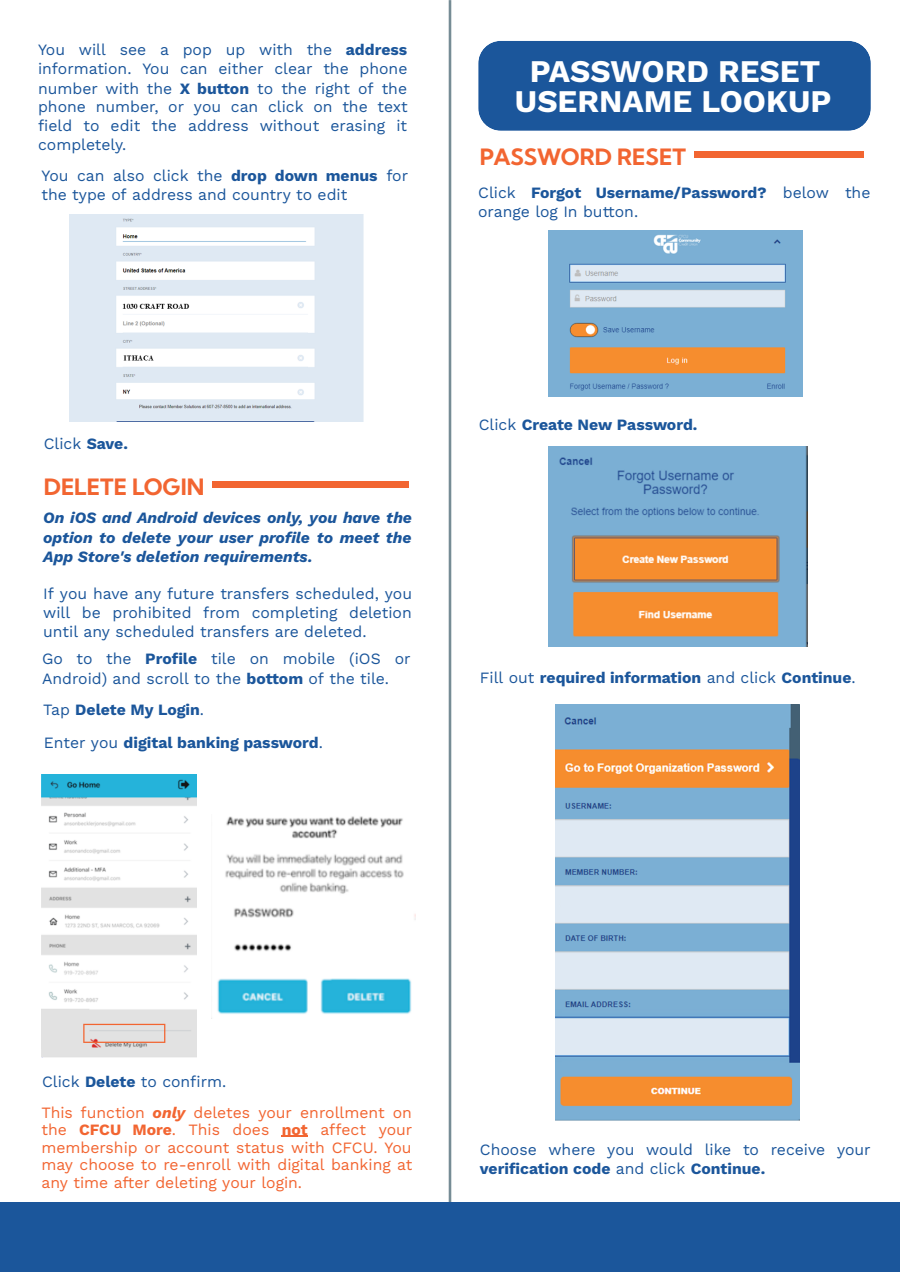
<style>
.page{position:relative;width:900px;height:1272px;background:#fff}
.page>*{position:absolute;margin:0;border:0;box-sizing:border-box;transform-origin:0 0}
.t1{font:700 31.5px "Work Sans";color:#fff}
.t2{font:700 22.5px "Kumbh Sans";color:#f26531}
.t3{font:15.75px/19.2px "Work Sans";color:#1b569b}
.t4{font:15.75px/17.4px "Work Sans";color:#f26531;text-align:justify}
.t5{font:700 15.75px "Work Sans";color:#1b569b}
.t6{font:italic 700 15.75px/19.2px "Work Sans";color:#1b569b}
.s1{font-weight:700}
.s2{font-weight:400}
.s3{font-weight:700;font-style:italic}
</style>
<div class="page">
<hr style="left:449px;top:0;width:2px;height:1262px;background:#768c95">
<div style="left:0;top:1202px;width:900px;height:70px;background:#1b569b"></div>
<img style="left:70px;top:214px;width:293px;height:207px">
<img style="left:42px;top:775px;width:155px;height:282px">
<img style="left:217px;top:816px;width:199px;height:198px">
<svg style="left:282px;top:1136px;width:26px;height:1px"></svg>
<svg style="left:83px;top:1024px;width:82px;height:19px;background:#e3cdc5"></svg>
<div style="left:478px;top:41px;width:393px;height:90px;background:#1b569b;border-radius:22px"></div>
<img style="left:549px;top:231px;width:254px;height:165px">
<img style="left:549px;top:447px;width:258px;height:200px">
<img style="left:556px;top:705px;width:244px;height:415px">
<div style="left:212px;top:481px;width:197px;height:6px;background:#f26531"></div>
<div style="left:694px;top:152px;width:170px;height:6px;background:#f26531"></div>
<p class="t3" style="left:38px;top:40px;width:371px;text-align:justify">You will see a pop up with the <span class="s1">address </span>information. You can either clear the phone number with the</p>
<p class="t3" style="left:38px;top:79px;width:371px;line-height:18.8px;text-align:justify;text-indent:142px"><span class="s1">X button</span> to the right of the phone number, or you can click on the text field to edit the address without erasing it completely.</p>
<p class="t3" style="left:41px;top:166px;width:368px">You can also click the <span class="s1">drop down menus</span> for</p>
<p class="t3" style="left:41px;top:185px;width:307px">the type of address and country to edit</p>
<p class="t1" style="left:530px;top:53px;width:292px">PASSWORD RESET</p>
<p class="t1" style="left:515px;top:83px;width:318px">USERNAME LOOKUP</p>
<p class="t2" style="left:480px;top:143px;width:207px">PASSWORD RESET</p>
<p class="t3" style="left:478px;top:183px;width:394px">Click <span class="s1">Forgot Username/Password?</span> below the orange log In button.</p>
<p class="t3" style="left:44px;top:434px;width:86px">Click <span class="s1">Save.</span></p>
<p class="t2" style="left:44px;top:473px;width:162px">DELETE LOGIN</p>
<p class="t6" style="left:43px;top:508px;width:370px">On iOS and Android devices only, you have the</p>
<p class="t6" style="left:43px;top:527px;width:370px">option to delete your user profile to meet the<br>App Store's deletion requirements.</p>
<p class="t3" style="left:43px;top:584px;width:370px">If you have any future transfers scheduled, you will be prohibited from completing deletion</p>
<p class="t3" style="left:43px;top:622px;width:325px">until any scheduled transfers are deleted.</p>
<p class="t3" style="left:42px;top:649px;width:370px">Go to the <span class="s1">Profile</span> tile on mobile (iOS or</p>
<p class="t3" style="left:42px;top:669px;width:349px">Android) and scroll to the <span class="s1">bottom</span> of the tile.</p>
<p class="t5" style="left:43px;top:701px;width:162px"><span class="s2">Tap</span> Delete My Login<span class="s2">.</span></p>
<p class="t5" style="left:44px;top:734px;width:281px"><span class="s2">Enter you</span> digital banking password<span class="s2">.</span></p>
<p class="t5" style="left:479px;top:416px;width:220px"><span class="s2">Click</span> Create New Password.</p>
<p class="t5" style="left:480px;top:668px;width:377px"><span class="s2">Fill out</span> required information <span class="s2">and click</span> Continue<span class="s2">.</span></p>
<p class="t3" style="left:42px;top:1072px;width:186px">Click <span class="s1">Delete</span> to confirm.</p>
<p class="t4" style="left:41px;top:1104px;width:372px">This function <span class="s3">only</span> deletes your enrollment on</p>
<p class="t4" style="left:41px;top:1120px;width:27px">the</p>
<p class="t4" style="left:79px;top:1120px;width:335px"><span class="s1">CFCU More</span>. This does <span class="s1">not</span> affect your</p>
<p class="t4" style="left:41px;top:1138px;width:373px">membership or account status with CFCU. You may choose to re-enroll with digital banking at any time after deleting your login.</p>
<p class="t3" style="left:480px;top:1140px;width:392px">Choose where you would like to receive your <span class="s1">verification code</span> and click <span class="s1">Continue.</span></p>
</div>
